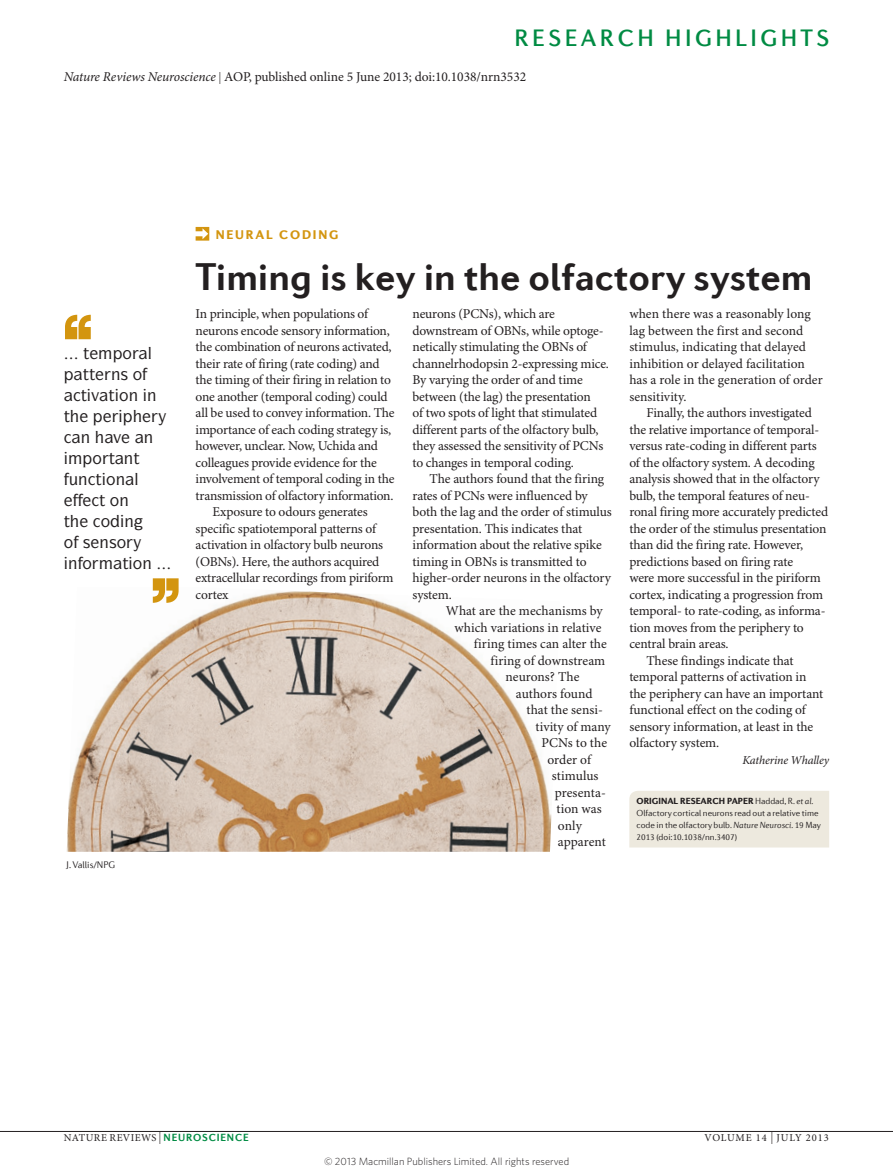
<style>
.page{position:relative;width:893px;height:1174px;background:#fff}
.page>*{position:absolute;margin:0;border:0;box-sizing:border-box;transform-origin:0 0}
.t1{font:700 39px "Diverda Sans Com";color:#231f20}
.sectionheader{font:500 24px "Diverda Sans Com";letter-spacing:.14em;color:#008b43}
.pulloutquote{font:500 16.5px "ITC Symbol Std";color:#231f20}
.bodyindent{font:13.5px/16.5px "Minion Pro";letter-spacing:-.01em;color:#231f20}
.bodyfirst{font:13.5px/16.5px "Minion Pro";letter-spacing:-.015em;color:#231f20}
.ministrap{font:900 12.75px "Diverda Sans Com";letter-spacing:.14em;color:#d3950f}
.author{font:italic 12px "Minion Pro";letter-spacing:-.01em;color:#231f20}
.t2{font:300 10.5px "Whitney";color:#231f20}
.t3{font:10.5px "Minion Pro";letter-spacing:.05em;color:#231f20}
.t4{font:10.5px "Minion Pro";letter-spacing:.085em;color:#231f20}
.creditstyle{font:300 9.75px "Diverda Sans Com";letter-spacing:-.005em;color:#231f20}
.webbody{font:300 9px/12px "Diverda Sans Com";letter-spacing:-.005em;color:#231f20}
.s1{font-style:italic}
.s2{font-size:12px}
.s3{font-weight:900}
.s4{font-family:"Diverda Sans Com";font-weight:700;color:#008b43}
</style>
<div class="page">
<svg style="left:65px;top:315px;width:26px;height:24px"></svg>
<img style="left:67px;top:587px;width:485px;height:264px">
<svg style="left:153px;top:578px;width:26px;height:25px"></svg>
<hr style="left:0;top:1131px;width:893px;height:1px;background:#231f20">
<svg style="left:196px;top:227px;width:13px;height:14px"></svg>
<div style="left:629px;top:791px;width:200px;height:56px;background:#ede9de"></div>
<p class="sectionheader" style="left:514px;top:24px;width:316px">RESEARCH HIGHLIGHTS</p>
<p class="bodyindent" style="left:64px;top:69px;width:464px"><span class="s1">Nature Reviews Neuroscience</span> <span class="s2">|</span> AOP, published online 5 June 2013; doi:10.1038/nrn3532</p>
<p class="pulloutquote" style="left:83px;top:342px;width:71px">▼ □●</p>
<p class="pulloutquote" style="left:83px;top:363px;width:61px">▼▼ ■▲ □</p>
<p class="pulloutquote" style="left:81px;top:384px;width:77px">▼❖ ▼□■ ■</p>
<p class="pulloutquote" style="left:144px;top:426px;width:11px">■</p>
<p class="pulloutquote" style="left:92px;top:447px;width:49px">□▼■▼</p>
<p class="pulloutquote" style="left:69px;top:468px;width:72px">◆■ ▼□■ ●</p>
<p class="pulloutquote" style="left:99px;top:489px;width:31px">▼ □■</p>
<p class="pulloutquote" style="left:64px;top:510px;width:72px">▼ □ ■</p>
<p class="pulloutquote" style="left:64px;top:531px;width:64px">□ ▲ ■▲□</p>
<p class="pulloutquote" style="left:122px;top:552px;width:31px">▼□■</p>
<p class="creditstyle" style="left:66px;top:859px;width:50px">J. Vallis/NPG</p>
<p class="ministrap" style="left:216px;top:227px;width:124px">NEURAL CODING</p>
<p class="t1" style="left:196px;top:253px;width:618px">Timing is key in the olfactory system</p>
<p class="bodyfirst" style="left:196px;top:306px;width:200px">In principle, when populations of neurons encode sensory information, the combination of neurons activated, their rate of firing (rate coding) and the timing of their firing in relation to one another (temporal coding) could all be used to convey information. The importance of each coding strategy is, however, unclear. Now, Uchida and colleagues provide evidence for the involvement of temporal coding in the transmission of olfactory information.</p>
<p class="bodyindent" style="left:196px;top:504px;width:200px;text-indent:17px">Exposure to odours generates specific spatiotemporal patterns of activation in olfactory bulb neurons (OBNs). Here, the authors acquired extracellular recordings from piriform cortex</p>
<p class="bodyindent" style="left:412px;top:306px;width:198px">neurons (PCNs), which are downstream of OBNs, while optoge&shy;netically stimulating the OBNs of channelrhodopsin 2-expressing mice.<br>By varying the order of and time between (the lag) the presentation<br>of two spots of light that stimulated different parts of the olfactory bulb, they assessed the sensitivity of PCNs to changes in temporal coding.</p>
<p class="bodyindent" style="left:412px;top:471px;width:201px;text-indent:17px">The authors found that the firing rates of PCNs were influenced by both the lag and the order of stimulus presentation. This indicates that information about the relative spike timing in OBNs is transmitted to higher-order neurons in the olfactory system.</p>
<p class="bodyindent" style="left:446px;top:603px;width:158px">What are the mechanisms by</p>
<p class="bodyindent" style="left:454px;top:620px;width:148px">which variations in relative</p>
<p class="bodyindent" style="left:474px;top:636px;width:134px">firing times can alter the</p>
<p class="bodyindent" style="left:490px;top:653px;width:116px">firing of downstream</p>
<p class="bodyindent" style="left:505px;top:669px;width:76px">neurons? The</p>
<p class="bodyindent" style="left:516px;top:686px;width:78px">authors found</p>
<p class="bodyindent" style="left:526px;top:702px;width:78px">that the sensi-</p>
<p class="bodyindent" style="left:535px;top:719px;width:77px">tivity of many</p>
<p class="bodyindent" style="left:541px;top:735px;width:67px">PCNs to the</p>
<p class="bodyindent" style="left:547px;top:752px;width:45px">order of</p>
<p class="bodyindent" style="left:552px;top:768px;width:48px">stimulus</p>
<p class="bodyindent" style="left:555px;top:785px;width:52px">presenta-</p>
<p class="bodyindent" style="left:556px;top:801px;width:47px">tion was</p>
<p class="bodyindent" style="left:558px;top:818px;width:25px">only</p>
<p class="bodyindent" style="left:558px;top:834px;width:49px">apparent</p>
<p class="bodyindent" style="left:629px;top:306px;width:195px">when there was a reasonably long lag between the first and second stimulus, indicating that delayed inhibition or delayed facilitation has a role in the generation of order sensitivity.</p>
<p class="bodyindent" style="left:629px;top:405px;width:200px;text-indent:17px">Finally, the authors investigated the relative importance of temporal&shy;versus rate-coding in different parts of the olfactory system. A decoding analysis showed that in the olfactory bulb, the temporal features of neu&shy;ronal firing more accurately predicted the order of the stimulus presentation than did the firing rate. However, predictions based on firing rate<br>were more successful in the piriform cortex, indicating a progression from temporal- to rate-coding, as informa&shy;tion moves from the periphery to central brain areas.</p>
<p class="bodyindent" style="left:629px;top:653px;width:195px;text-indent:17px">These findings indicate that temporal patterns of activation in the periphery can have an important functional effect on the coding of sensory information, at least in the olfactory system.</p>
<p class="author" style="left:742px;top:753px;width:88px">Katherine Whalley</p>
<p class="webbody" style="left:637px;top:795px;width:186px"><span class="s3">ORIGINAL RESEARCH PAPER</span> Haddad, R. <span class="s1">et al</span>.<br>Olfactory cortical neurons read out a relative time code in the olfactory bulb. <span class="s1">Nature Neurosci.</span> 19 May 2013 (doi:10.1038/nn.3407)</p>
<p class="t3" style="left:64px;top:1131px;width:186px">NATURE REVIEWS <span class="s2">|</span> <span class="s4">NEUROSCIENCE</span></p>
<p class="t4" style="left:704px;top:1131px;width:126px">VOLUME 14 <span class="s2">|</span> JULY 2013</p>
<p class="t2" style="left:324px;top:1154px;width:247px">© 2013 Macmillan Publishers Limited. All rights reserved</p>
</div>
